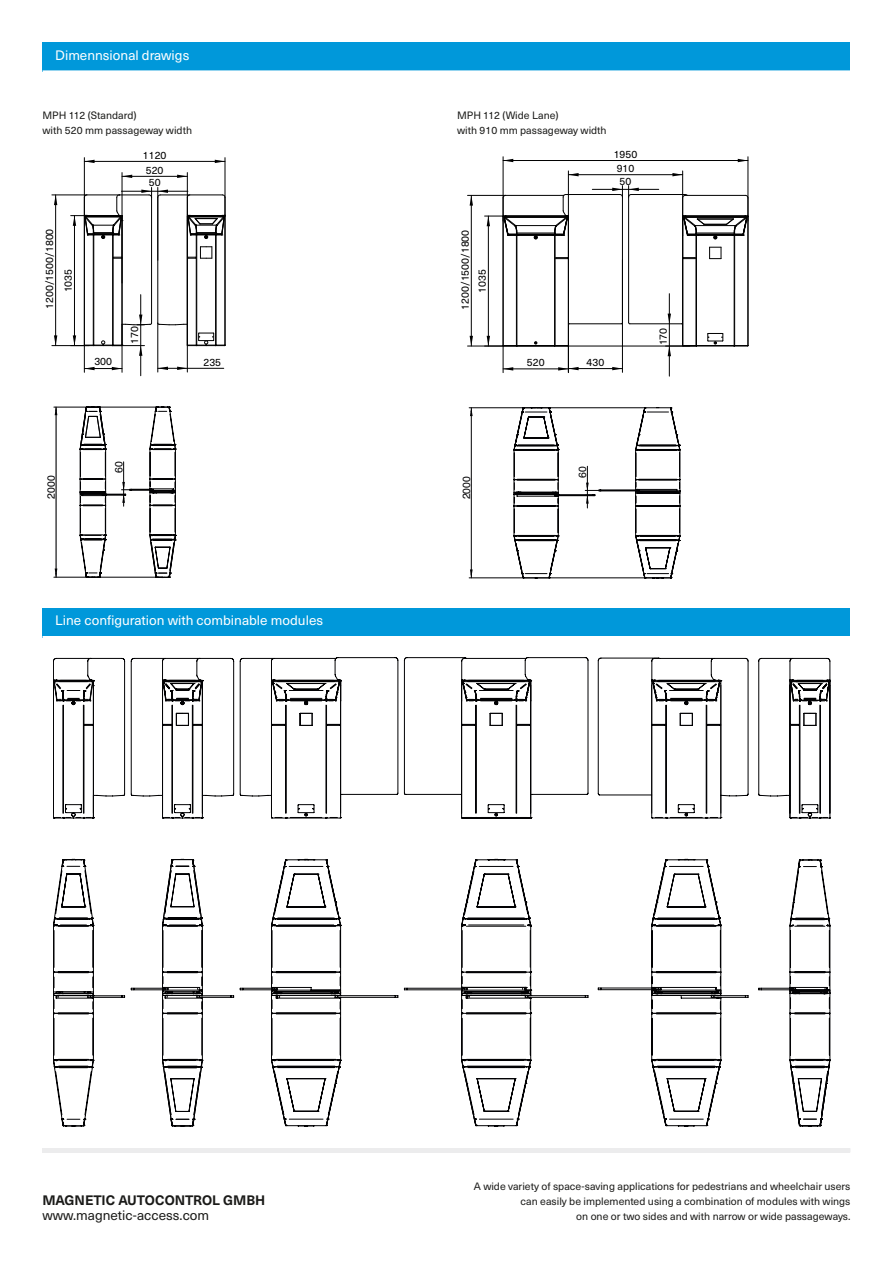
<style>
.page{position:relative;width:893px;height:1263px;background:#fff}
.page>*{position:absolute;margin:0;border:0;box-sizing:border-box;transform-origin:0 0}
.t1{font:13.5px "Neue Haas Unica Pro";color:#fff}
.t2{font:700 13.5px "Neue Haas Unica Pro";letter-spacing:-.005em;color:#1a1a18}
.t3{font:13.5px "Neue Haas Unica Pro";color:#1a1a18}
.t4{font:10.5px/15px "Neue Haas Unica Pro";color:#1a1a18}
.t5{font:10.5px "Neue Haas Unica Pro";color:#000}
.t6{font:10.5px "Helvetica";color:#020204}
</style>
<div class="page">
<div style="left:43px;top:43px;width:807px;height:29px;background:#0098da"></div>
<svg style="left:43px;top:70px;width:807px;height:2px"></svg>
<hr style="left:119px;top:195px;width:30px;height:1px;background:#000">
<hr style="left:151px;top:197px;width:1px;height:126px;background:#000">
<hr style="left:112px;top:235px;width:1px;height:110px;background:#000">
<hr style="left:113px;top:235px;width:1px;height:110px;background:#000">
<svg style="left:113px;top:257px;width:9px;height:2px"></svg>
<hr style="left:122px;top:216px;width:1px;height:129px;background:#000">
<hr style="left:93px;top:235px;width:1px;height:110px;background:#000">
<hr style="left:84px;top:216px;width:1px;height:129px;background:#000">
<hr style="left:160px;top:195px;width:30px;height:1px;background:#000">
<hr style="left:157px;top:197px;width:1px;height:126px;background:#000">
<hr style="left:215px;top:235px;width:1px;height:110px;background:#000">
<hr style="left:216px;top:235px;width:1px;height:110px;background:#000">
<hr style="left:225px;top:216px;width:1px;height:129px;background:#000">
<hr style="left:196px;top:235px;width:1px;height:110px;background:#000">
<svg style="left:188px;top:246px;width:25px;height:13px"></svg>
<hr style="left:187px;top:216px;width:1px;height:129px;background:#000">
<svg style="left:186px;top:194px;width:40px;height:45px"></svg>
<svg style="left:177px;top:175px;width:10px;height:3px"></svg>
<svg style="left:123px;top:175px;width:9px;height:3px"></svg>
<hr style="left:187px;top:173px;width:1px;height:48px;background:#000">
<hr style="left:122px;top:173px;width:1px;height:110px;background:#000">
<hr style="left:122px;top:176px;width:65px;height:1px;background:#000">
<svg style="left:85px;top:160px;width:10px;height:3px"></svg>
<svg style="left:215px;top:160px;width:10px;height:3px"></svg>
<hr style="left:84px;top:158px;width:1px;height:58px;background:#000">
<hr style="left:225px;top:158px;width:1px;height:58px;background:#000">
<hr style="left:84px;top:161px;width:141px;height:1px;background:#000">
<hr style="left:140px;top:295px;width:1px;height:81px;background:#000">
<svg style="left:54px;top:196px;width:3px;height:9px"></svg>
<svg style="left:54px;top:335px;width:3px;height:10px"></svg>
<hr style="left:52px;top:195px;width:35px;height:1px;background:#000">
<hr style="left:52px;top:345px;width:37px;height:1px;background:#000">
<hr style="left:55px;top:195px;width:1px;height:151px;background:#000">
<svg style="left:71px;top:315px;width:155px;height:57px"></svg>
<svg style="left:71px;top:194px;width:52px;height:45px"></svg>
<hr style="left:74px;top:216px;width:1px;height:130px;background:#000">
<svg style="left:141px;top:187px;width:27px;height:11px"></svg>
<hr style="left:157px;top:187px;width:1px;height:73px;background:#000">
<hr style="left:121px;top:191px;width:67px;height:1px;background:#000">
<svg style="left:53px;top:406px;width:124px;height:172px"></svg>
<svg style="left:468px;top:407px;width:213px;height:172px"></svg>
<hr style="left:566px;top:194px;width:54px;height:1px;background:#000">
<hr style="left:622px;top:197px;width:1px;height:126px;background:#000">
<hr style="left:569px;top:323px;width:52px;height:1px;background:#000">
<hr style="left:506px;top:195px;width:58px;height:1px;background:#000">
<hr style="left:554px;top:235px;width:1px;height:110px;background:#000">
<hr style="left:555px;top:235px;width:1px;height:110px;background:#000">
<hr style="left:517px;top:235px;width:38px;height:1px;background:#000">
<hr style="left:517px;top:345px;width:38px;height:1px;background:#000">
<svg style="left:555px;top:257px;width:13px;height:2px"></svg>
<hr style="left:517px;top:235px;width:1px;height:110px;background:#000">
<hr style="left:516px;top:235px;width:1px;height:110px;background:#000">
<hr style="left:568px;top:216px;width:1px;height:129px;background:#000">
<hr style="left:503px;top:216px;width:1px;height:129px;background:#000">
<hr style="left:506px;top:216px;width:60px;height:1px;background:#000">
<svg style="left:534px;top:236px;width:4px;height:3px"></svg>
<hr style="left:516px;top:225px;width:40px;height:1px;background:#000">
<hr style="left:517px;top:233px;width:38px;height:1px;background:#000">
<hr style="left:517px;top:234px;width:37px;height:1px;background:#000">
<hr style="left:505px;top:217px;width:61px;height:1px;background:#000">
<svg style="left:552px;top:194px;width:16px;height:42px"></svg>
<hr style="left:631px;top:194px;width:54px;height:1px;background:#000">
<hr style="left:628px;top:197px;width:1px;height:126px;background:#000">
<hr style="left:630px;top:323px;width:52px;height:1px;background:#000">
<hr style="left:734px;top:235px;width:1px;height:110px;background:#000">
<hr style="left:696px;top:345px;width:38px;height:1px;background:#000">
<svg style="left:734px;top:345px;width:15px;height:2px"></svg>
<hr style="left:696px;top:346px;width:38px;height:1px;background:#000">
<hr style="left:696px;top:235px;width:1px;height:110px;background:#000">
<svg style="left:709px;top:247px;width:13px;height:12px"></svg>
<svg style="left:683px;top:257px;width:13px;height:2px"></svg>
<hr style="left:748px;top:216px;width:1px;height:129px;background:#000">
<hr style="left:682px;top:216px;width:1px;height:129px;background:#000">
<svg style="left:707px;top:333px;width:16px;height:11px"></svg>
<svg style="left:683px;top:194px;width:66px;height:45px"></svg>
<svg style="left:672px;top:173px;width:10px;height:3px"></svg>
<svg style="left:569px;top:173px;width:10px;height:3px"></svg>
<hr style="left:682px;top:171px;width:1px;height:50px;background:#000">
<hr style="left:568px;top:171px;width:1px;height:50px;background:#000">
<hr style="left:568px;top:174px;width:115px;height:1px;background:#000">
<svg style="left:738px;top:159px;width:10px;height:3px"></svg>
<svg style="left:506px;top:159px;width:7px;height:3px"></svg>
<hr style="left:748px;top:157px;width:1px;height:64px;background:#000">
<hr style="left:503px;top:157px;width:1px;height:64px;background:#000">
<hr style="left:503px;top:160px;width:245px;height:1px;background:#000">
<hr style="left:503px;top:369px;width:65px;height:1px;background:#000">
<svg style="left:485px;top:195px;width:34px;height:41px"></svg>
<svg style="left:485px;top:336px;width:33px;height:37px"></svg>
<hr style="left:488px;top:216px;width:1px;height:130px;background:#000">
<svg style="left:612px;top:367px;width:10px;height:3px"></svg>
<svg style="left:554px;top:345px;width:25px;height:28px"></svg>
<hr style="left:622px;top:260px;width:1px;height:112px;background:#000">
<hr style="left:568px;top:368px;width:54px;height:1px;background:#000">
<svg style="left:668px;top:314px;width:3px;height:10px"></svg>
<svg style="left:666px;top:345px;width:30px;height:11px"></svg>
<hr style="left:669px;top:294px;width:1px;height:82px;background:#000">
<svg style="left:612px;top:186px;width:27px;height:12px"></svg>
<hr style="left:592px;top:189px;width:67px;height:1px;background:#000">
<svg style="left:470px;top:196px;width:3px;height:10px"></svg>
<svg style="left:470px;top:336px;width:3px;height:10px"></svg>
<hr style="left:467px;top:195px;width:39px;height:1px;background:#000">
<hr style="left:467px;top:346px;width:229px;height:1px;background:#000">
<hr style="left:471px;top:195px;width:1px;height:151px;background:#000">
<svg style="left:53px;top:657px;width:218px;height:23px"></svg>
<svg style="left:271px;top:657px;width:190px;height:23px"></svg>
<svg style="left:461px;top:657px;width:369px;height:23px"></svg>
<svg style="left:53px;top:680px;width:777px;height:139px"></svg>
<svg style="left:53px;top:858px;width:131px;height:268px"></svg>
<svg style="left:65px;top:859px;width:765px;height:267px"></svg>
<div style="left:43px;top:1148px;width:807px;height:5px;background:#ececed"></div>
<div style="left:43px;top:608px;width:807px;height:30px;background:#0098da"></div>
<hr style="left:43px;top:636px;width:807px;height:4px;background:#fff">
<p class="t1" style="left:55px;top:47px;width:136px">Dimennsional drawigs</p>
<p class="t4" style="left:43px;top:108px;width:151px">MPH 112 (Standard)<br>with 520 mm passageway width</p>
<p class="t4" style="left:457px;top:108px;width:151px">MPH 112 (Wide Lane)<br>with 910 mm passageway width</p>
<p class="t5" style="left:143px;top:149px;width:25px">1120</p>
<p class="t5" style="left:618px;top:145px;width:25px">1940</p>
<p class="t5" style="left:614px;top:148px;width:25px">1950</p>
<p class="t5" style="left:146px;top:164px;width:19px">520</p>
<p class="t5" style="left:617px;top:162px;width:19px">910</p>
<p class="t5" style="left:149px;top:176px;width:13px">50</p>
<p class="t5" style="left:620px;top:175px;width:13px">50</p>
<p class="t5" style="left:43px;top:309px;width:82px;rotate:-90deg">1200/1500/1800</p>
<p class="t5" style="left:62px;top:292px;width:25px;rotate:-90deg">1035</p>
<p class="t5" style="left:94px;top:355px;width:19px">300</p>
<p class="t5" style="left:128px;top:344px;width:19px;rotate:-90deg">170</p>
<p class="t5" style="left:203px;top:356px;width:19px">235</p>
<p class="t5" style="left:459px;top:309px;width:81px;rotate:-90deg">1200/1500/1800</p>
<p class="t5" style="left:476px;top:293px;width:25px;rotate:-90deg">1035</p>
<p class="t5" style="left:527px;top:356px;width:19px">520</p>
<p class="t5" style="left:587px;top:356px;width:19px">430</p>
<p class="t5" style="left:657px;top:345px;width:19px;rotate:-90deg">170</p>
<p class="t6" style="left:43px;top:499px;width:25px;rotate:-90deg">2000</p>
<p class="t6" style="left:111px;top:473px;width:13px;rotate:-90deg">60</p>
<p class="t6" style="left:574px;top:478px;width:13px;rotate:-90deg">60</p>
<p class="t6" style="left:458px;top:499px;width:25px;rotate:-90deg">2000</p>
<p class="t1" style="left:55px;top:612px;width:269px">Line configuration with combinable modules</p>
<p class="t2" style="left:43px;top:1192px;width:224px">MAGNETIC AUTOCONTROL GMBH</p>
<p class="t3" style="left:43px;top:1207px;width:168px">www.magnetic-access.com</p>
<p class="t4" style="left:474px;top:1179px;width:378px;text-align:right">A wide variety of space-saving applications for pedestrians and wheelchair users can easily be implemented using a combination of modules with wings<br>on one or two sides and with narrow or wide passageways.</p>
</div>
